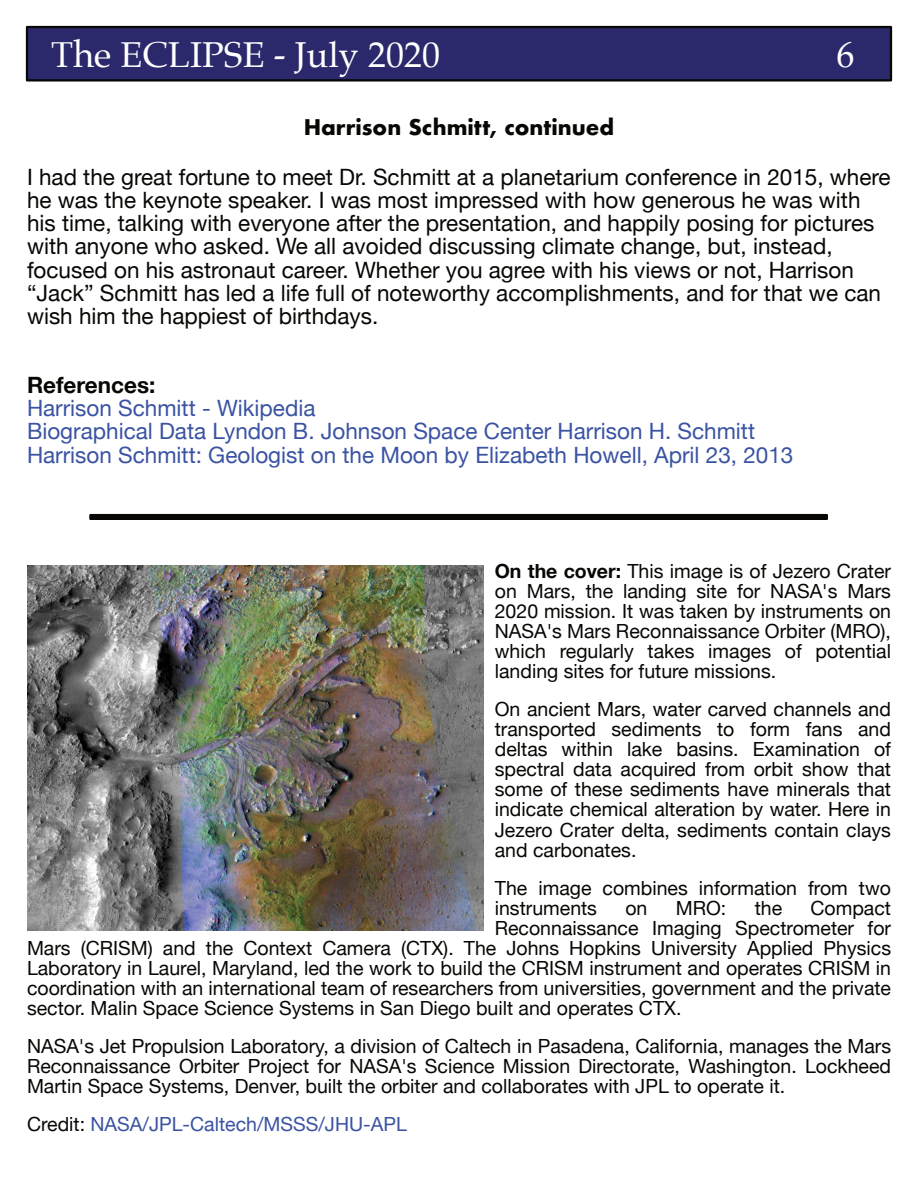
<style>
.page{position:relative;width:918px;height:1188px;background:#fff}
.page>*{position:absolute;margin:0;border:0;box-sizing:border-box;transform-origin:0 0}
.t1{font:36px "Palatino";color:#fff}
.t2{font:22.5px/23.1px "Helvetica Neue";color:#080704}
.t3{font:22.5px/23.1px "Helvetica Neue";color:#3a53a3}
.t4{font:700 22.5px "Helvetica Neue";color:#080704}
.t5{font:700 21px "Futura";color:#080704}
.t6{font:19.5px/20.1px "Helvetica Neue";color:#080704;text-align:justify}
.t7{font:19.5px "Helvetica Neue";color:#3a53a3}
.s1{font-weight:700}
.s2{color:#080704}
</style>
<div class="page">
<div style="left:26px;top:26px;width:866px;height:56px;background:#2b296c;border:2px solid #080704"></div>
<img style="left:27px;top:565px;width:456px;height:366px">
<div style="left:89px;top:514px;width:739px;height:6px;background:#080704"></div>
<h1 class="t1" style="left:51px;top:37px;width:390px">The ECLIPSE - July 2020</h1>
<h1 class="t1" style="left:837px;top:37px;width:19px">6</h1>
<p class="t5" style="left:304px;top:118px;width:312px">Harrison Schmitt, continued</p>
<p class="t2" style="left:27px;top:165px;width:865px">I had the great fortune to meet Dr. Schmitt at a planetarium conference in 2015, where he was the keynote speaker. I was most impressed with how generous he was with his time, talking with everyone after the presentation, and happily posing for pictures with anyone who asked. We all avoided discussing climate change, but, instead, focused on his astronaut career. Whether you agree with his views or not, Harrison “Jack” Schmitt has led a life full of noteworthy accomplishments, and for that we can wish him the happiest of birthdays.</p>
<p class="t4" style="left:27px;top:371px;width:130px">References:</p>
<p class="t3" style="left:27px;top:396px;width:768px">Harrison Schmitt - Wikipedia<br>Biographical Data Lyndon B. Johnson Space Center Harrison H. Schmitt<br>Harrison Schmitt: Geologist on the Moon by Elizabeth Howell, April 23, 2013</p>
<p class="t6" style="left:495px;top:561px;width:398px"><span class="s1">On the cover:</span> This image is of Jezero Crater on Mars, the landing site for NASA's Mars 2020 mission. It was taken by instruments on NASA's Mars Reconnaissance Orbiter (MRO), which regularly takes images of potential landing sites for future missions.</p>
<p class="t6" style="left:495px;top:699px;width:398px">On ancient Mars, water carved channels and transported sediments to form fans and deltas within lake basins. Examination of spectral data acquired from orbit show that some of these sediments have minerals that indicate chemical alteration by water. Here in Jezero Crater delta, sediments contain clays and carbonates.</p>
<p class="t6" style="left:495px;top:877px;width:398px">The image combines information from two instruments</p>
<p class="t6" style="left:625px;top:897px;width:24px">on</p>
<p class="t6" style="left:676px;top:897px;width:52px">MRO:</p>
<p class="t6" style="left:755px;top:897px;width:29px">the</p>
<p class="t6" style="left:810px;top:897px;width:82px">Compact</p>
<p class="t6" style="left:495px;top:917px;width:398px">Reconnaissance Imaging Spectrometer for</p>
<p class="t6" style="left:27px;top:937px;width:866px">Mars (CRISM) and the Context Camera (CTX). The Johns Hopkins University Applied Physics</p>
<p class="t6" style="left:27px;top:958px;width:866px">Laboratory in Laurel, Maryland, led the work to build the CRISM instrument and operates CRISM in</p>
<p class="t6" style="left:27px;top:978px;width:866px">coordination with an international team of researchers from universities, government and the private</p>
<p class="t6" style="left:27px;top:998px;width:656px">sector. Malin Space Science Systems in San Diego built and operates CTX.</p>
<p class="t6" style="left:27px;top:1036px;width:866px">NASA's Jet Propulsion Laboratory, a division of Caltech in Pasadena, California, manages the Mars Reconnaissance Orbiter Project for NASA's Science Mission Directorate, Washington. Lockheed Martin Space Systems, Denver, built the orbiter and collaborates with JPL to operate it.</p>
<p class="t7" style="left:27px;top:1113px;width:381px"><span class="s2">Credit:</span> NASA/JPL-Caltech/MSSS/JHU-APL</p>
</div>
